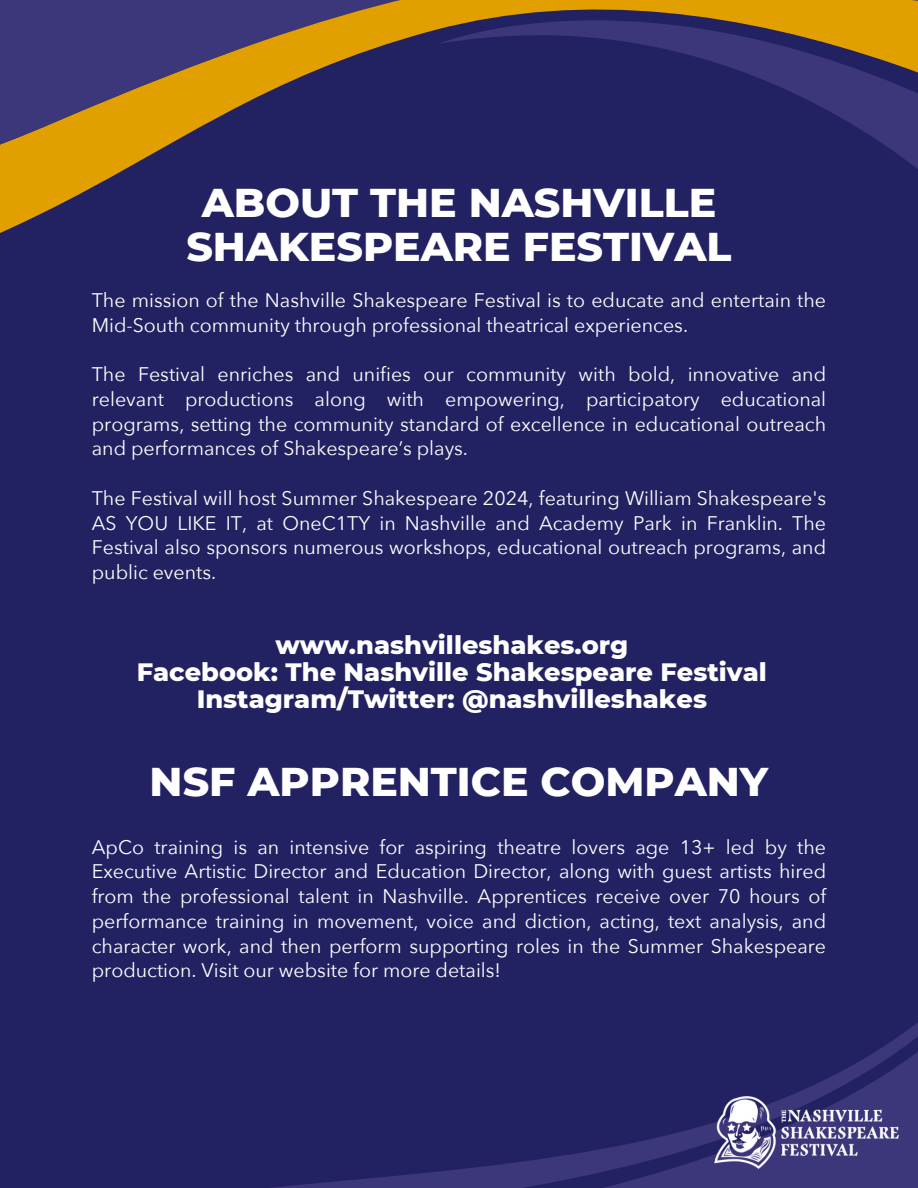
<style>
.page{position:relative;width:918px;height:1188px;background:#222161}
.page>*{position:absolute;margin:0;border:0;box-sizing:border-box;transform-origin:0 0}
.t1{font:800 40.95px/43.8px "Montserrat";color:#fff;text-align:center}
.t2{font:800 25.65px/27px "Montserrat";color:#fff;text-align:center}
.t3{font:19.65px/24.8px "Avenir Next";color:#fff;text-align:justify}
</style>
<div class="page">
<svg style="left:0;top:0;width:438px;height:233px"></svg>
<svg style="left:438px;top:0;width:480px;height:169px"></svg>
<svg style="left:0;top:41px;width:263px;height:172px"></svg>
<svg style="left:272px;top:1023px;width:646px;height:165px"></svg>
<img style="left:715px;top:1096px;width:183px;height:72px">
<h1 class="t1" style="left:186px;top:180px;width:547px">ABOUT THE NASHVILLE<br>SHAKESPEARE FESTIVAL</h1>
<p class="t3" style="left:92px;top:288px;width:736px">The mission of the Nashville Shakespeare Festival is to educate and entertain the<br>Mid-South community through professional theatrical experiences.</p>
<p class="t3" style="left:92px;top:363px;width:736px">The Festival enriches and unifies our community with bold, innovative and relevant productions along with empowering, participatory educational programs, setting the community standard of excellence in educational outreach and performances of Shakespeare’s plays.</p>
<p class="t3" style="left:92px;top:486px;width:736px">The Festival will host Summer Shakespeare 2024, featuring William Shakespeare's AS YOU LIKE IT, at OneC1TY in Nashville and Academy Park in Franklin. The Festival also sponsors numerous workshops, educational outreach programs, and public events.</p>
<h2 class="t2" style="left:137px;top:632px;width:632px">www.nashvilleshakes.org<br>Facebook: The Nashville Shakespeare Festival<br>Instagram/Twitter: @nashvilleshakes</h2>
<h1 class="t1" style="left:150px;top:759px;width:620px">NSF APPRENTICE COMPANY</h1>
<p class="t3" style="left:92px;top:835px;width:736px">ApCo training is an intensive for aspiring theatre lovers age 13+ led by the Executive Artistic Director and Education Director, along with guest artists hired from the professional talent in Nashville. Apprentices receive over 70 hours of performance training in movement, voice and diction, acting, text analysis, and character work, and then perform supporting roles in the Summer Shakespeare production. Visit our website for more details!</p>
</div>
